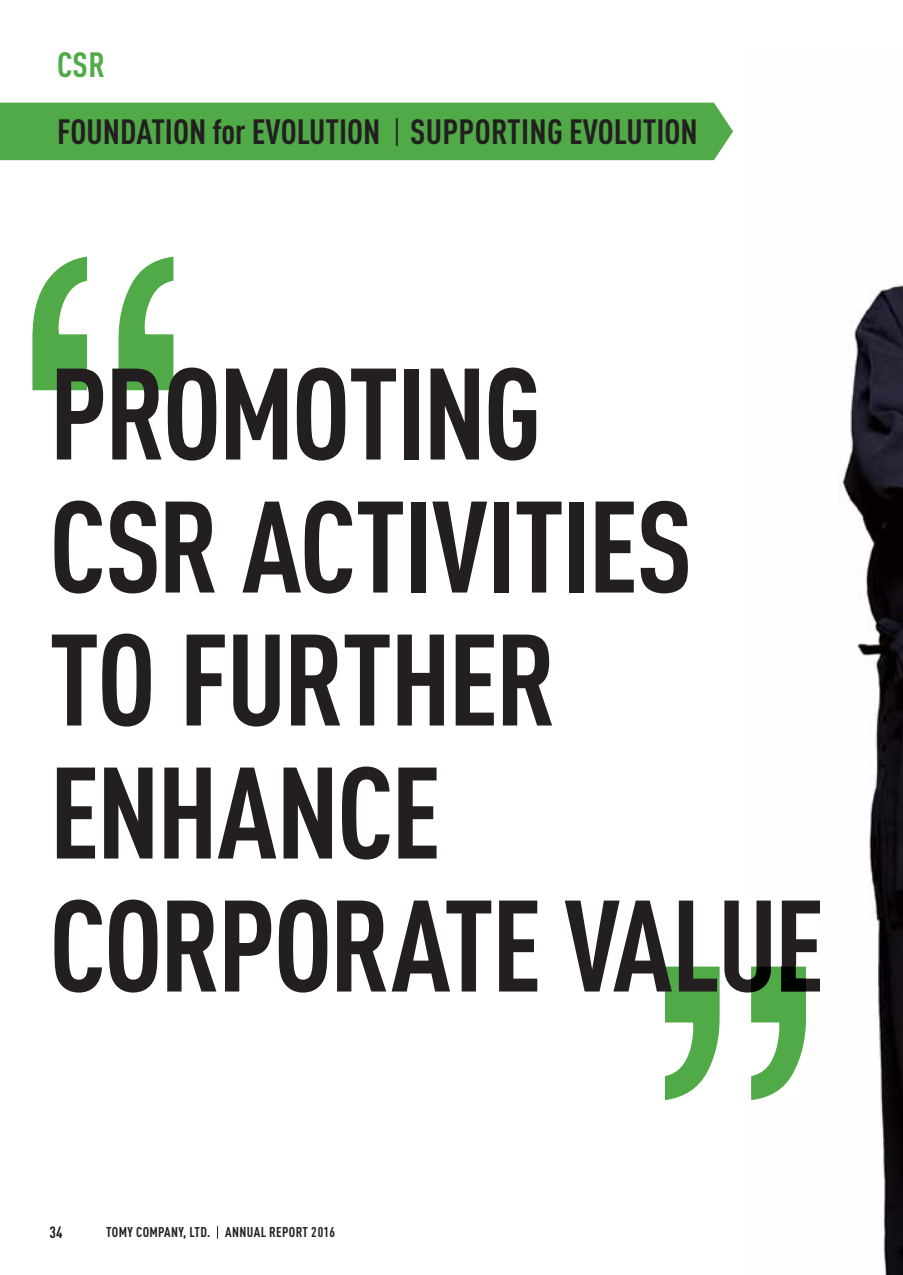
<style>
.page{position:relative;width:903px;height:1275px;background:#fff}
.page>*{position:absolute;margin:0;border:0;box-sizing:border-box;transform-origin:0 0}
.t1{font:525px "Helvetica";color:#50aa47}
.t2{font:700 condensed 127.75px/133px "DIN Pro";letter-spacing:-.02em;color:#231f20}
.t3{font:700 condensed 34.65px "DIN Pro";color:#231f20}
.t4{font:700 condensed 34.65px "DIN Pro";color:#50aa47}
.t5{font:700 condensed 16.1px "DIN Pro";color:#231f20}
.t6{font:700 condensed 14px "DIN Pro";letter-spacing:.025em;color:#231f20}
</style>
<div class="page">
<svg style="left:217px;top:1226px;width:1px;height:13px"></svg>
<div style="left:0;top:103px;width:733px;height:57px;background:#50aa47"></div>
<img style="left:751px;top:285px;width:152px;height:990px">
<img style="left:749px;top:992px;width:56px;height:108px">
<img style="left:751px;top:899px;width:69px;height:93px">
<img style="left:749px;top:967px;width:56px;height:25px">
<p class="t4" style="left:57px;top:52px;width:49px">CSR</p>
<p class="t3" style="left:57px;top:119px;width:642px">FOUNDATION for EVOLUTION <sup>|</sup> SUPPORTING EVOLUTION</p>
<h1 class="t1" style="left:12px;top:233px;width:176px">“</h1>
<p class="t2" style="left:49px;top:359px;width:777px">PROMOTING<br>CSR ACTIVITIES<br>TO FURTHER<br>ENHANCE<br>CORPORATE VALUE</p>
<h1 class="t1" style="left:645px;top:939px;width:176px">”</h1>
<p class="t5" style="left:50px;top:1226px;width:14px">34</p>
<p class="t6" style="left:106px;top:1227px;width:231px">TOMY COMPANY, LTD. ANNUAL REPORT 2016</p>
</div>
